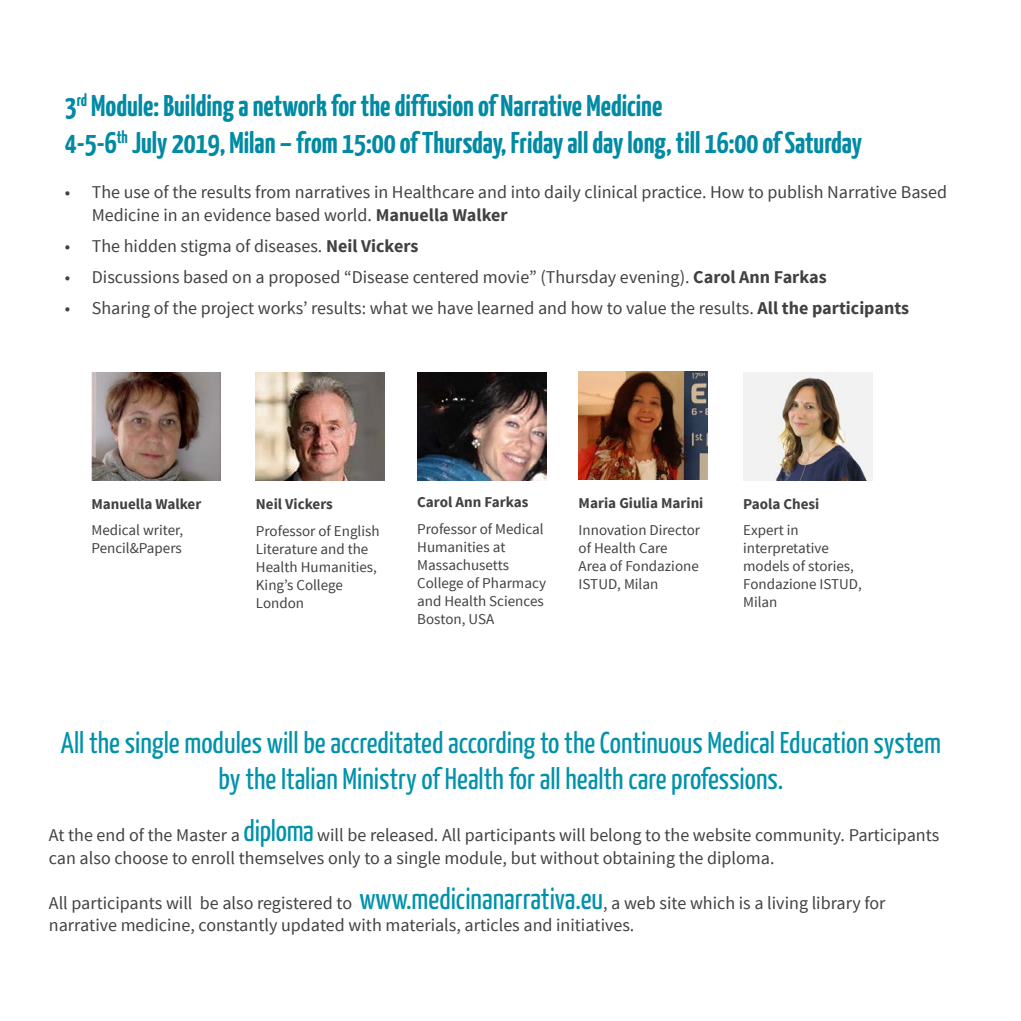
<style>
.page{position:relative;width:1021px;height:1021px;background:#fff}
.page>*{position:absolute;margin:0;border:0;box-sizing:border-box;transform-origin:0 0}
.t1{font:30px/36px "Yanone Kaffeesatz";color:#0092ab;text-align:center}
.t2{font:700 30px/37.5px "Yanone Kaffeesatz";color:#008aa4}
.t3{font:18px/22.5px "Source Sans Pro";color:#414042}
.t4{font:15px/18px "Source Sans Pro";color:#414042}
.t5{font:700 15px "Source Sans Pro";color:#414042}
.s1{font-weight:700}
.s2{font-family:"Yanone Kaffeesatz";font-size:30px;color:#0092ab}
</style>
<div class="page">
<img style="left:91px;top:373px;width:129px;height:107px">
<img style="left:256px;top:373px;width:129px;height:107px">
<img style="left:417px;top:373px;width:129px;height:107px">
<img style="left:578px;top:372px;width:129px;height:107px">
<img style="left:743px;top:373px;width:129px;height:107px">
<h1 class="t2" style="left:65px;top:86px;width:798px">3<sup>rd</sup> Module: Building a network for the diffusion of Narrative Medicine<br>4-5-6<sup>th</sup> July 2019, Milan – from 15:00 of Thursday, Friday all day long, till 16:00 of Saturday</h1>
<p class="t3" style="left:92px;top:181px;width:856px;text-indent:-27px">• The use of the results from narratives in Healthcare and into daily clinical practice. How to publish Narrative Based<br>Medicine in an evidence based world. <span class="s1">Manuella Walker</span></p>
<p class="t3" style="left:65px;top:235px;width:355px">• The hidden stigma of diseases. <span class="s1">Neil Vickers</span></p>
<p class="t3" style="left:65px;top:266px;width:763px">• Discussions based on a proposed “Disease centered movie” (Thursday evening). <span class="s1">Carol Ann Farkas</span></p>
<p class="t3" style="left:65px;top:297px;width:845px">• Sharing of the project works’ results: what we have learned and how to value the results. <span class="s1">All the participants</span></p>
<p class="t5" style="left:91px;top:494px;width:111px">Manuella Walker</p>
<p class="t4" style="left:91px;top:521px;width:93px">Medical writer,<br>Pencil&amp;Papers</p>
<p class="t5" style="left:256px;top:494px;width:78px">Neil Vickers</p>
<p class="t4" style="left:256px;top:522px;width:125px">Professor of English<br>Literature and the<br>Health Humanities,<br>King’s College<br>London</p>
<p class="t5" style="left:417px;top:492px;width:113px">Carol Ann Farkas</p>
<p class="t4" style="left:417px;top:520px;width:130px">Professor of Medical<br>Humanities at<br>Massachusetts<br>College of Pharmacy and Health Sciences<br>Boston, USA</p>
<p class="t5" style="left:578px;top:493px;width:126px">Maria Giulia Marini</p>
<p class="t4" style="left:578px;top:521px;width:123px">Innovation Director of Health Care<br>Area of Fondazione<br>ISTUD, Milan</p>
<p class="t5" style="left:743px;top:494px;width:78px">Paola Chesi</p>
<p class="t4" style="left:743px;top:521px;width:120px">Expert in interpretative models of stories,<br>Fondazione ISTUD,<br>Milan</p>
<h1 class="t1" style="left:61px;top:723px;width:881px">All the single modules will be accreditated according to the Continuous Medical Education system by the Italian Ministry of Health for all health care professions.</h1>
<p class="t3" style="left:49px;top:824px;width:892px">At the end of the Master a <span class="s2">diploma</span> will be released. All participants will belong to the website community. Participants can also choose to enroll themselves only to a single module, but without obtaining the diploma.</p>
<p class="t3" style="left:49px;top:891px;width:838px">All participants will be also registered to <span class="s2">www.medicinanarrativa.eu</span>, a web site which is a living library for narrative medicine, constantly updated with materials, articles and initiatives.</p>
</div>
